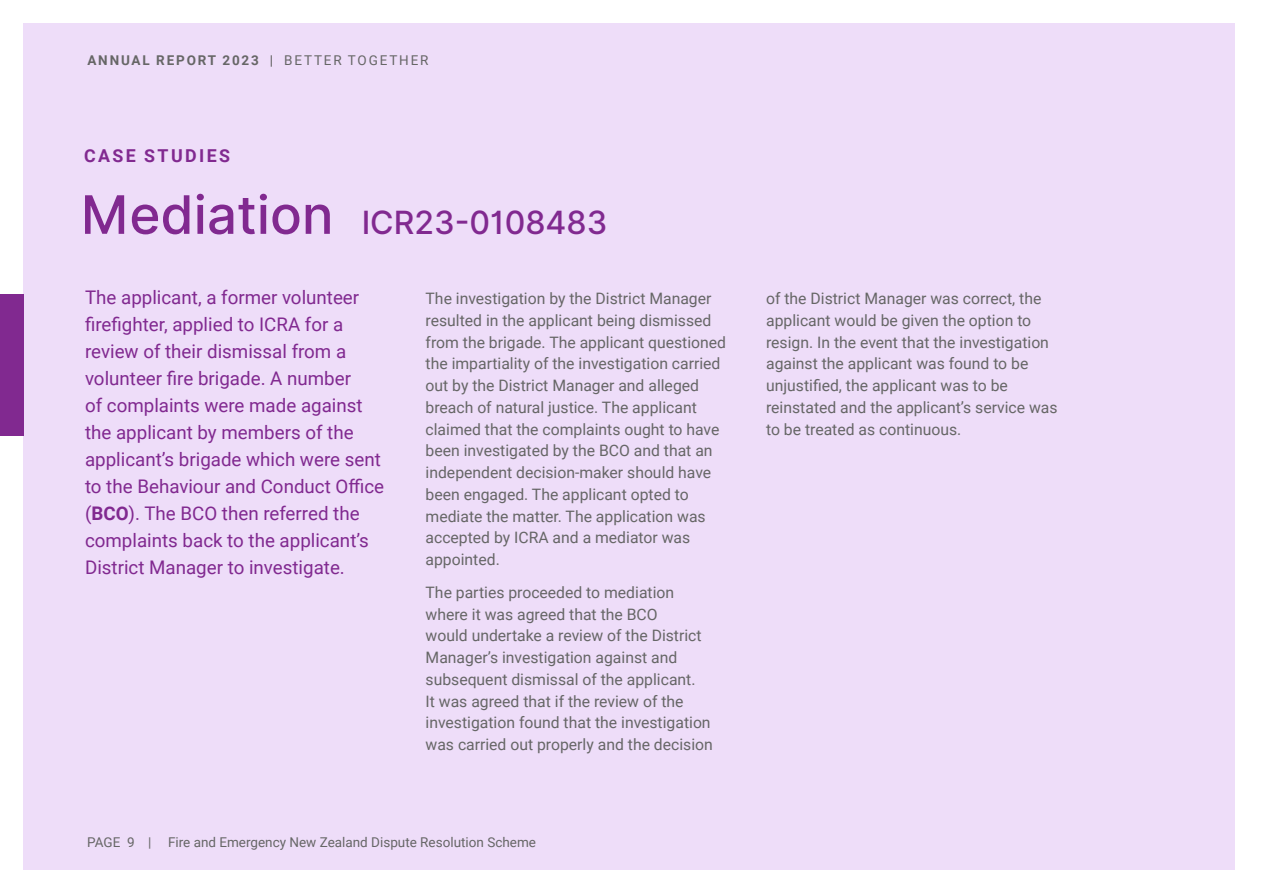
<style>
.page{position:relative;width:1263px;height:893px;background:#fff}
.page>*{position:absolute;margin:0;border:0;box-sizing:border-box;transform-origin:0 0}
.t1{font:500 31.95px "Inter";color:#812990}
.t2{font:18.75px/27px "Roboto";color:#812990}
.t3{font:700 17.85px "Roboto";letter-spacing:.135em;color:#812990}
.t4{font:15.75px/21.8px "Roboto";color:#666}
.t5{font:13.5px "Roboto";color:#666}
.t6{font:700 13.5px "Roboto";letter-spacing:.135em;color:#666}
.s1{font-weight:400}
.s2{font-size:52.95px}
.s3{font-weight:700}
</style>
<div class="page">
<div style="left:23px;top:23px;width:1212px;height:847px;background:#eeddf9"></div>
<div style="left:0;top:294px;width:23px;height:142px;background:#812990"></div>
<p class="t6" style="left:87px;top:51px;width:343px">ANNUAL REPORT 2023 | <span class="s1">BETTER TOGETHER</span></p>
<p class="t3" style="left:84px;top:143px;width:148px">CASE STUDIES</p>
<h1 class="t1" style="left:81px;top:199px;width:528px"><span class="s2">Mediation</span> ICR23-0108483</h1>
<p class="t2" style="left:85px;top:284px;width:301px">The applicant, a former volunteer firefighter, applied to ICRA for a review of their dismissal from a volunteer fire brigade. A number<br>of complaints were made against the applicant by members of the applicant’s brigade which were sent to the Behaviour and Conduct Office (<span class="s3">BCO</span>). The BCO then referred the complaints back to the applicant’s District Manager to investigate.</p>
<p class="t4" style="left:426px;top:287px;width:302px">The investigation by the District Manager resulted in the applicant being dismissed from the brigade. The applicant questioned the impartiality of the investigation carried out by the District Manager and alleged breach of natural justice. The applicant claimed that the complaints ought to have been investigated by the BCO and that an independent decision-maker should have been engaged. The applicant opted to mediate the matter. The application was accepted by ICRA and a mediator was appointed.</p>
<p class="t4" style="left:426px;top:581px;width:289px">The parties proceeded to mediation where it was agreed that the BCO<br>would undertake a review of the District Manager’s investigation against and subsequent dismissal of the applicant.<br>It was agreed that if the review of the investigation found that the investigation was carried out properly and the decision</p>
<p class="t5" style="left:87px;top:833px;width:450px">PAGE 9 | Fire and Emergency New Zealand Dispute Resolution Scheme</p>
<p class="t4" style="left:766px;top:287px;width:293px">of the District Manager was correct, the applicant would be given the option to resign. In the event that the investigation against the applicant was found to be unjustified, the applicant was to be reinstated and the applicant’s service was to be treated as continuous.</p>
</div>
